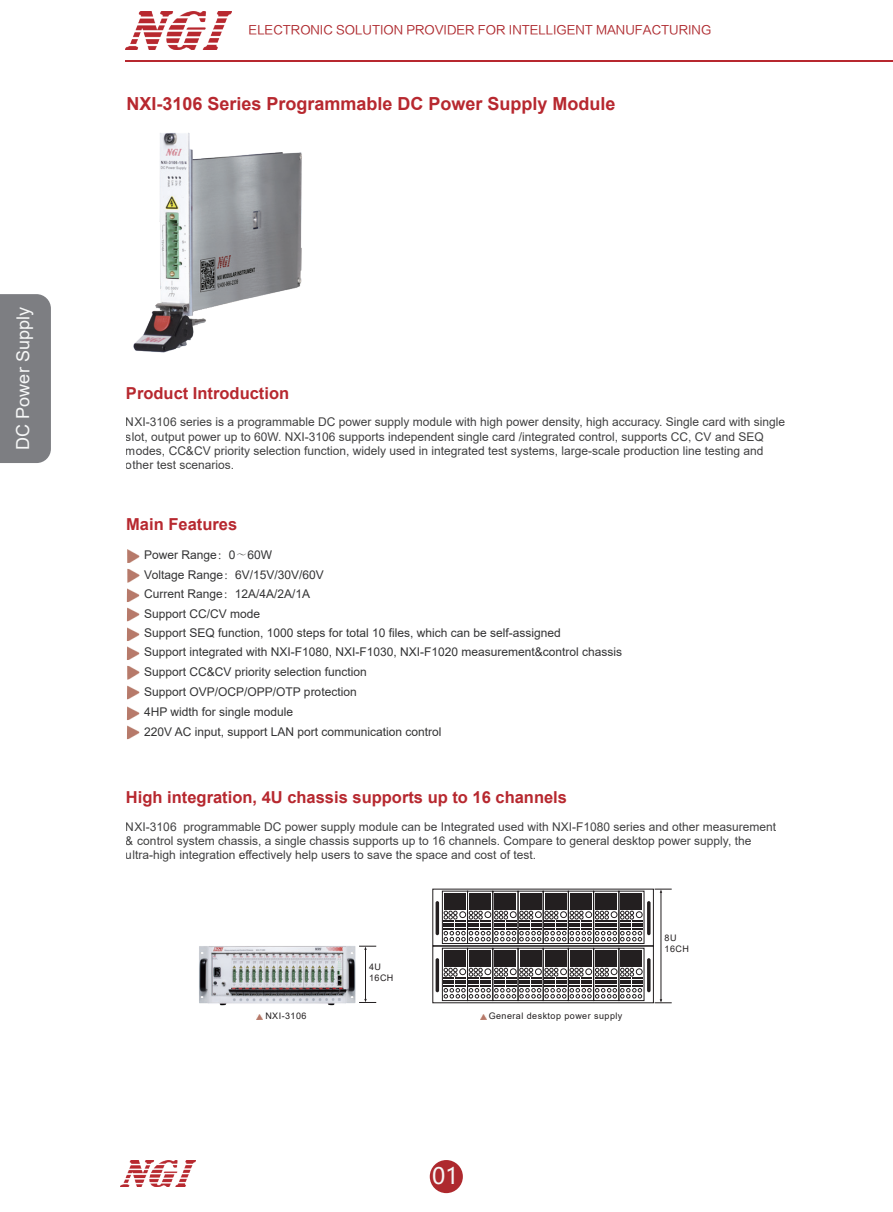
<style>
.page{position:relative;width:893px;height:1212px;background:#fff}
.page>*{position:absolute;margin:0;border:0;box-sizing:border-box;transform-origin:0 0}
.t1{font:22.5px "Microsoft Ya Hei";color:#f6f7f7}
.t2{font:700 18px "Arial";color:#b7282f}
.t3{font:18px "Arial";letter-spacing:-.005em;color:#f6f7f7}
.t4{font:700 16.5px "Arial";color:#b7282f}
.t5{font:12px/19.6px "Arial";color:#333334}
.t6{font:12px "FZLTHK GBK1 0";color:#ae292e}
.t7{font:9px/10.8px "Arial";letter-spacing:.05em;color:#231f20}
.s1{font-family:"Adobe Song Std";font-weight:300}
</style>
<div class="page">
<div style="left:430px;top:1160px;width:33px;height:33px;background:#ae292e;border-radius:50%"></div>
<hr style="left:125px;top:61px;width:768px;height:1px;background:#b7282f">
<img style="left:125px;top:11px;width:107px;height:38px">
<img style="left:120px;top:1160px;width:75px;height:26px">
<img style="left:127px;top:549px;width:12px;height:14px">
<img style="left:127px;top:569px;width:13px;height:14px">
<img style="left:127px;top:588px;width:12px;height:14px">
<img style="left:127px;top:607px;width:12px;height:14px">
<img style="left:127px;top:627px;width:12px;height:14px">
<img style="left:127px;top:646px;width:12px;height:14px">
<img style="left:127px;top:666px;width:12px;height:14px">
<img style="left:127px;top:685px;width:12px;height:14px">
<img style="left:127px;top:706px;width:12px;height:14px">
<img style="left:127px;top:725px;width:12px;height:14px">
<svg style="left:256px;top:1014px;width:6px;height:5px"></svg>
<svg style="left:481px;top:1014px;width:6px;height:5px"></svg>
<div style="left:0;top:294px;width:51px;height:169px;background:#7d7e82"></div>
<img style="left:133px;top:133px;width:169px;height:220px">
<div style="left:432px;top:889px;width:222px;height:57px;border:1px solid #231f20"></div>
<div style="left:442px;top:891px;width:26px;height:53px;border:1px solid #231f20"></div>
<div style="left:444px;top:893px;width:22px;height:16px;background:#231f20"></div>
<div style="left:467px;top:891px;width:26px;height:53px;border:1px solid #231f20"></div>
<div style="left:469px;top:893px;width:22px;height:16px;background:#231f20"></div>
<div style="left:492px;top:891px;width:26px;height:53px;border:1px solid #231f20"></div>
<div style="left:495px;top:893px;width:21px;height:16px;background:#231f20"></div>
<div style="left:518px;top:891px;width:26px;height:53px;border:1px solid #231f20"></div>
<div style="left:520px;top:893px;width:21px;height:16px;background:#231f20"></div>
<div style="left:543px;top:891px;width:26px;height:53px;border:1px solid #231f20"></div>
<div style="left:545px;top:893px;width:21px;height:16px;background:#231f20"></div>
<div style="left:568px;top:891px;width:26px;height:53px;border:1px solid #231f20"></div>
<div style="left:570px;top:893px;width:22px;height:16px;background:#231f20"></div>
<div style="left:593px;top:891px;width:26px;height:53px;border:1px solid #231f20"></div>
<div style="left:595px;top:893px;width:22px;height:16px;background:#231f20"></div>
<div style="left:618px;top:891px;width:26px;height:53px;border:1px solid #231f20"></div>
<div style="left:621px;top:893px;width:21px;height:16px;background:#231f20"></div>
<svg style="left:444px;top:911px;width:198px;height:30px"></svg>
<hr style="left:647px;top:901px;width:3px;height:34px;background:#231f20;border-radius:2px">
<hr style="left:436px;top:901px;width:3px;height:34px;background:#231f20;border-radius:2px">
<div style="left:432px;top:946px;width:222px;height:57px;border:1px solid #231f20"></div>
<div style="left:442px;top:948px;width:26px;height:53px;border:1px solid #231f20"></div>
<div style="left:444px;top:950px;width:22px;height:17px;background:#231f20"></div>
<div style="left:467px;top:948px;width:26px;height:53px;border:1px solid #231f20"></div>
<div style="left:469px;top:950px;width:22px;height:17px;background:#231f20"></div>
<div style="left:492px;top:948px;width:26px;height:53px;border:1px solid #231f20"></div>
<div style="left:495px;top:950px;width:21px;height:17px;background:#231f20"></div>
<div style="left:518px;top:948px;width:26px;height:53px;border:1px solid #231f20"></div>
<div style="left:520px;top:950px;width:21px;height:17px;background:#231f20"></div>
<div style="left:543px;top:948px;width:26px;height:53px;border:1px solid #231f20"></div>
<div style="left:545px;top:950px;width:21px;height:17px;background:#231f20"></div>
<div style="left:568px;top:948px;width:26px;height:53px;border:1px solid #231f20"></div>
<div style="left:570px;top:950px;width:22px;height:17px;background:#231f20"></div>
<div style="left:593px;top:948px;width:26px;height:53px;border:1px solid #231f20"></div>
<div style="left:595px;top:950px;width:22px;height:17px;background:#231f20"></div>
<div style="left:618px;top:948px;width:26px;height:53px;border:1px solid #231f20"></div>
<div style="left:621px;top:950px;width:21px;height:17px;background:#231f20"></div>
<svg style="left:444px;top:968px;width:198px;height:30px"></svg>
<hr style="left:647px;top:958px;width:3px;height:34px;background:#231f20;border-radius:2px">
<hr style="left:436px;top:958px;width:3px;height:34px;background:#231f20;border-radius:2px">
<hr style="left:661px;top:892px;width:1px;height:109px;background:#231f20">
<svg style="left:654px;top:999px;width:18px;height:4px"></svg>
<svg style="left:654px;top:889px;width:18px;height:4px"></svg>
<hr style="left:365px;top:949px;width:1px;height:51px;background:#231f20">
<svg style="left:365px;top:999px;width:11px;height:4px"></svg>
<svg style="left:365px;top:946px;width:11px;height:4px"></svg>
<img style="left:199px;top:945px;width:166px;height:61px">
<h2 class="t3" style="left:11px;top:449px;width:144px;rotate:-90deg">DC Power Supply</h2>
<p class="t6" style="left:249px;top:23px;width:464px">ELECTRONIC SOLUTION PROVIDER FOR INTELLIGENT MANUFACTURING</p>
<h2 class="t2" style="left:126px;top:91px;width:491px">NXI-3106 Series Programmable DC Power Supply Module</h2>
<h3 class="t4" style="left:126px;top:382px;width:165px">Product Introduction</h3>
<p class="t5" style="left:126px;top:415px;width:661px;line-height:14.4px">NXI-3106 series is a programmable DC power supply module with high power density, high accuracy. Single card with single slot, output power up to 60W. NXI-3106 supports independent single card /integrated control, supports CC, CV and SEQ modes, CC&amp;CV priority selection function, widely used in integrated test systems, large-scale production line testing and other test scenarios.</p>
<h3 class="t4" style="left:126px;top:513px;width:112px">Main Features</h3>
<p class="t5" style="left:144px;top:545px;width:480px">Power Range<span class="s1">：</span>0<span class="s1">～</span>60W<br>Voltage Range<span class="s1">：</span>6V/15V/30V/60V<br>Current Range<span class="s1">：</span>12A/4A/2A/1A<br>Support CC/CV mode<br>Support SEQ function, 1000 steps for total 10 files, which can be self-assigned<br>Support integrated with NXI-F1080, NXI-F1030, NXI-F1020 measurement&amp;control chassis Support CC&amp;CV priority selection function<br>Support OVP/OCP/OPP/OTP protection<br>4HP width for single module<br>220V AC input, support LAN port communication control</p>
<h3 class="t4" style="left:126px;top:786px;width:443px">High integration, 4U chassis supports up to 16 channels</h3>
<p class="t5" style="left:126px;top:819px;width:652px;line-height:14.4px">NXI-3106 programmable DC power supply module can be Integrated used with NXI-F1080 series and other measurement &amp; control system chassis, a single chassis supports up to 16 channels. Compare to general desktop power supply, the ultra-high integration effectively help users to save the space and cost of test.</p>
<p class="t7" style="left:369px;top:961px;width:26px">4U<br>16CH</p>
<p class="t7" style="left:265px;top:1010px;width:43px">NXI-3106</p>
<p class="t7" style="left:489px;top:1010px;width:135px">General desktop power supply</p>
<p class="t7" style="left:665px;top:933px;width:26px">8U<br>16CH</p>
<h1 class="t1" style="left:432px;top:1160px;width:28px">01</h1>
</div>
